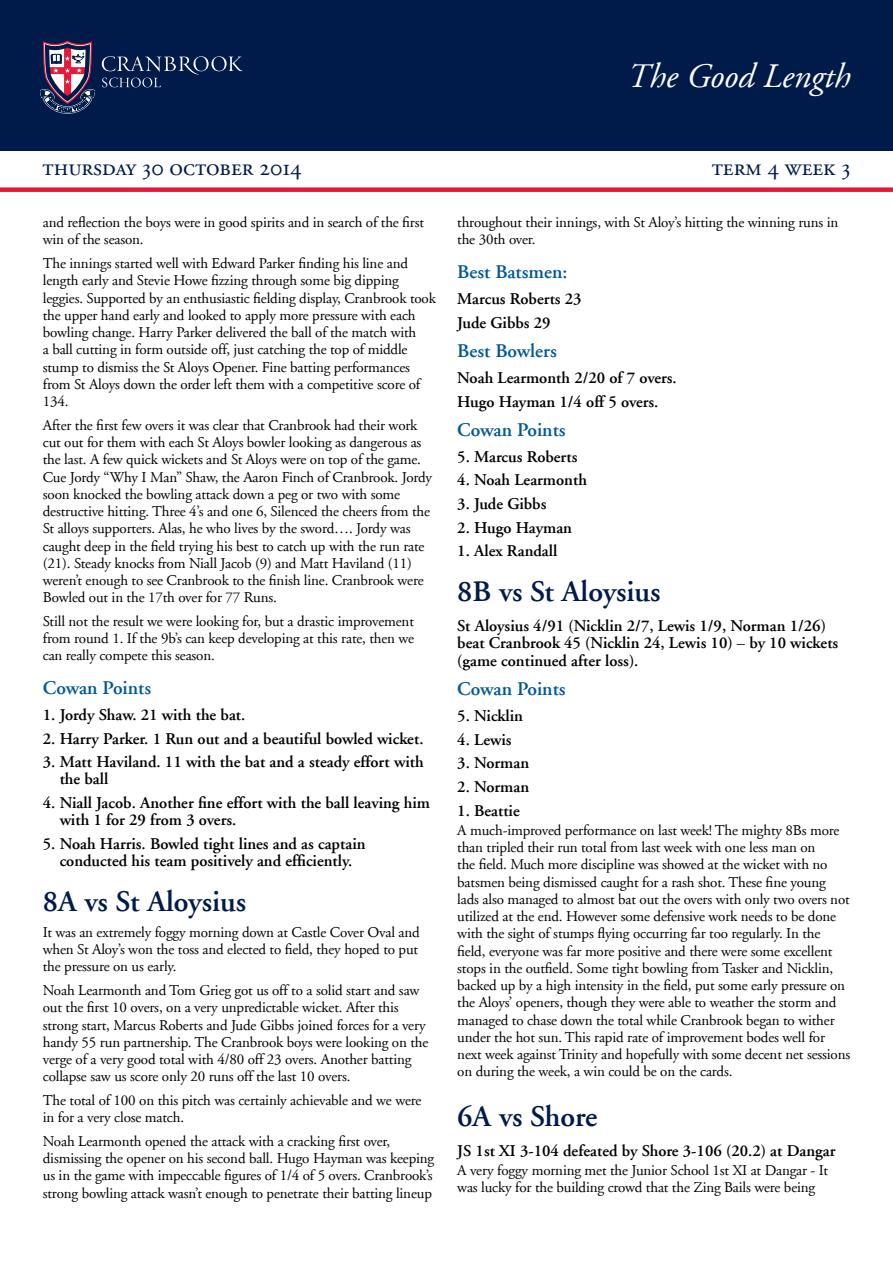
<style>
.page{position:relative;width:893px;height:1263px;background:#fff}
.page>*{position:absolute;margin:0;border:0;box-sizing:border-box;transform-origin:0 0}
.t1{font:italic 34.5px "Adobe Garamond";color:#fff}
.t2{font:600 30px "Adobe Garamond";color:#001b49}
.t3{font:24px "Adobe Garamond Regular SC";color:#001b49}
.t4{font:600 19.5px "Adobe Garamond";color:#005a96}
.t5{font:600 16.5px/17.2px "Adobe Garamond";color:#000}
.t6{font:15px/17.2px "Adobe Garamond";letter-spacing:-.01em;color:#000}
</style>
<div class="page">
<div style="left:0;top:0;width:893px;height:151px;background:#001b49"></div>
<svg style="left:102px;top:56px;width:141px;height:31px"></svg>
<svg style="left:40px;top:41px;width:55px;height:73px"></svg>
<div style="left:0;top:187px;width:893px;height:5px;background:#e71939"></div>
<h1 class="t1" style="left:628px;top:58px;width:224px">The Good Length</h1>
<h3 class="t3" style="left:43px;top:154px;width:261px">thursday 30 october 2014</h3>
<h3 class="t3" style="left:712px;top:154px;width:140px">term 4 week 3</h3>
<p class="t6" style="left:43px;top:214px;width:383px">and reflection the boys were in good spirits and in search of the first win of the season.</p>
<p class="t6" style="left:43px;top:255px;width:395px">The innings started well with Edward Parker finding his line and length early and Stevie Howe fizzing through some big dipping leggies. Supported by an enthusiastic fielding display, Cranbrook took the upper hand early and looked to apply more pressure with each bowling change. Harry Parker delivered the ball of the match with<br>a ball cutting in form outside off, just catching the top of middle stump to dismiss the St Aloys Opener. Fine batting performances from St Aloys down the order left them with a competitive score of 134.</p>
<p class="t6" style="left:43px;top:417px;width:391px">After the first few overs it was clear that Cranbrook had their work cut out for them with each St Aloys bowler looking as dangerous as the last. A few quick wickets and St Aloys were on top of the game.<br>Cue Jordy “Why I Man” Shaw, the Aaron Finch of Cranbrook. Jordy soon knocked the bowling attack down a peg or two with some destructive hitting. Three 4’s and one 6, Silenced the cheers from the St alloys supporters. Alas, he who lives by the sword…. Jordy was caught deep in the field trying his best to catch up with the run rate (21). Steady knocks from Niall Jacob (9) and Matt Haviland (11) weren’t enough to see Cranbrook to the finish line. Cranbrook were Bowled out in the 17th over for 77 Runs.</p>
<p class="t6" style="left:43px;top:613px;width:373px;text-align:justify">Still not the result we were looking for, but a drastic improvement from round 1. If the 9b’s can keep developing at this rate, then we can really compete this season.</p>
<h3 class="t4" style="left:43px;top:677px;width:110px">Cowan Points</h3>
<p class="t5" style="left:43px;top:706px;width:204px">1. Jordy Shaw. 21 with the bat.</p>
<p class="t5" style="left:43px;top:730px;width:382px">2. Harry Parker. 1 Run out and a beautiful bowled wicket.</p>
<p class="t5" style="left:60px;top:754px;width:365px;text-indent:-17px">3. Matt Haviland. 11 with the bat and a steady effort with the ball</p>
<p class="t5" style="left:60px;top:794px;width:372px;text-indent:-17px">4. Niall Jacob. Another fine effort with the ball leaving him with 1 for 29 from 3 overs.</p>
<p class="t5" style="left:43px;top:835px;width:324px;text-align:center">5. Noah Harris. Bowled tight lines and as captain conducted his team positively and efficiently.</p>
<h2 class="t2" style="left:43px;top:885px;width:205px">8A vs St Aloysius</h2>
<p class="t6" style="left:43px;top:924px;width:379px;text-align:justify">It was an extremely foggy morning down at Castle Cover Oval and when St Aloy’s won the toss and elected to field, they hoped to put the pressure on us early.</p>
<p class="t6" style="left:43px;top:982px;width:387px">Noah Learmonth and Tom Grieg got us off to a solid start and saw out the first 10 overs, on a very unpredictable wicket. After this strong start, Marcus Roberts and Jude Gibbs joined forces for a very handy 55 run partnership. The Cranbrook boys were looking on the verge of a very good total with 4/80 off 23 overs. Another batting collapse saw us score only 20 runs off the last 10 overs.</p>
<p class="t6" style="left:43px;top:1092px;width:380px">The total of 100 on this pitch was certainly achievable and we were in for a very close match.</p>
<p class="t6" style="left:43px;top:1133px;width:393px">Noah Learmonth opened the attack with a cracking first over, dismissing the opener on his second ball. Hugo Hayman was keeping us in the game with impeccable figures of 1/4 of 5 overs. Cranbrook’s strong bowling attack wasn’t enough to penetrate their batting lineup</p>
<p class="t6" style="left:457px;top:214px;width:383px">throughout their innings, with St Aloy’s hitting the winning runs in the 30th over.</p>
<h3 class="t4" style="left:457px;top:261px;width:112px">Best Batsmen:</h3>
<p class="t5" style="left:457px;top:287px;width:126px;line-height:23.7px">Marcus Roberts 23<br>Jude Gibbs 29</p>
<h3 class="t4" style="left:457px;top:340px;width:101px">Best Bowlers</h3>
<p class="t5" style="left:457px;top:366px;width:221px;line-height:23.7px">Noah Learmonth 2/20 of 7 overs.<br>Hugo Hayman 1/4 off 5 overs.</p>
<h3 class="t4" style="left:457px;top:419px;width:110px">Cowan Points</h3>
<p class="t5" style="left:457px;top:448px;width:122px">5. Marcus Roberts</p>
<p class="t5" style="left:457px;top:472px;width:131px">4. Noah Learmonth</p>
<p class="t5" style="left:457px;top:495px;width:91px">3. Jude Gibbs</p>
<p class="t5" style="left:457px;top:519px;width:116px">2. Hugo Hayman</p>
<p class="t5" style="left:457px;top:543px;width:102px">1. Alex Randall</p>
<h2 class="t2" style="left:457px;top:575px;width:205px">8B vs St Aloysius</h2>
<p class="t5" style="left:457px;top:618px;width:383px">St Aloysius 4/91 (Nicklin 2/7, Lewis 1/9, Norman 1/26) beat Cranbrook 45 (Nicklin 24, Lewis 10) – by 10 wickets (game continued after loss).</p>
<h3 class="t4" style="left:457px;top:678px;width:110px">Cowan Points</h3>
<p class="t5" style="left:457px;top:707px;width:67px">5. Nicklin</p>
<p class="t5" style="left:457px;top:731px;width:56px">4. Lewis</p>
<p class="t5" style="left:457px;top:755px;width:73px">3. Norman</p>
<p class="t5" style="left:457px;top:778px;width:73px">2. Norman</p>
<p class="t5" style="left:457px;top:802px;width:64px">1. Beattie</p>
<p class="t6" style="left:457px;top:822px;width:394px">A much-improved performance on last week! The mighty 8Bs more than tripled their run total from last week with one less man on<br>the field. Much more discipline was showed at the wicket with no batsmen being dismissed caught for a rash shot. These fine young lads also managed to almost bat out the overs with only two overs not utilized at the end. However some defensive work needs to be done with the sight of stumps flying occurring far too regularly. In the field, everyone was far more positive and there were some excellent stops in the outfield. Some tight bowling from Tasker and Nicklin, backed up by a high intensity in the field, put some early pressure on the Aloys’ openers, though they were able to weather the storm and managed to chase down the total while Cranbrook began to wither under the hot sun. This rapid rate of improvement bodes well for next week against Trinity and hopefully with some decent net sessions on during the week, a win could be on the cards.</p>
<h2 class="t2" style="left:457px;top:1099px;width:142px">6A vs Shore</h2>
<p class="t5" style="left:457px;top:1142px;width:380px">JS 1st XI 3-104 defeated by Shore 3-106 (20.2) at Dangar</p>
<p class="t6" style="left:457px;top:1162px;width:372px">A very foggy morning met the Junior School 1st XI at Dangar - It was lucky for the building crowd that the Zing Bails were being</p>
</div>
